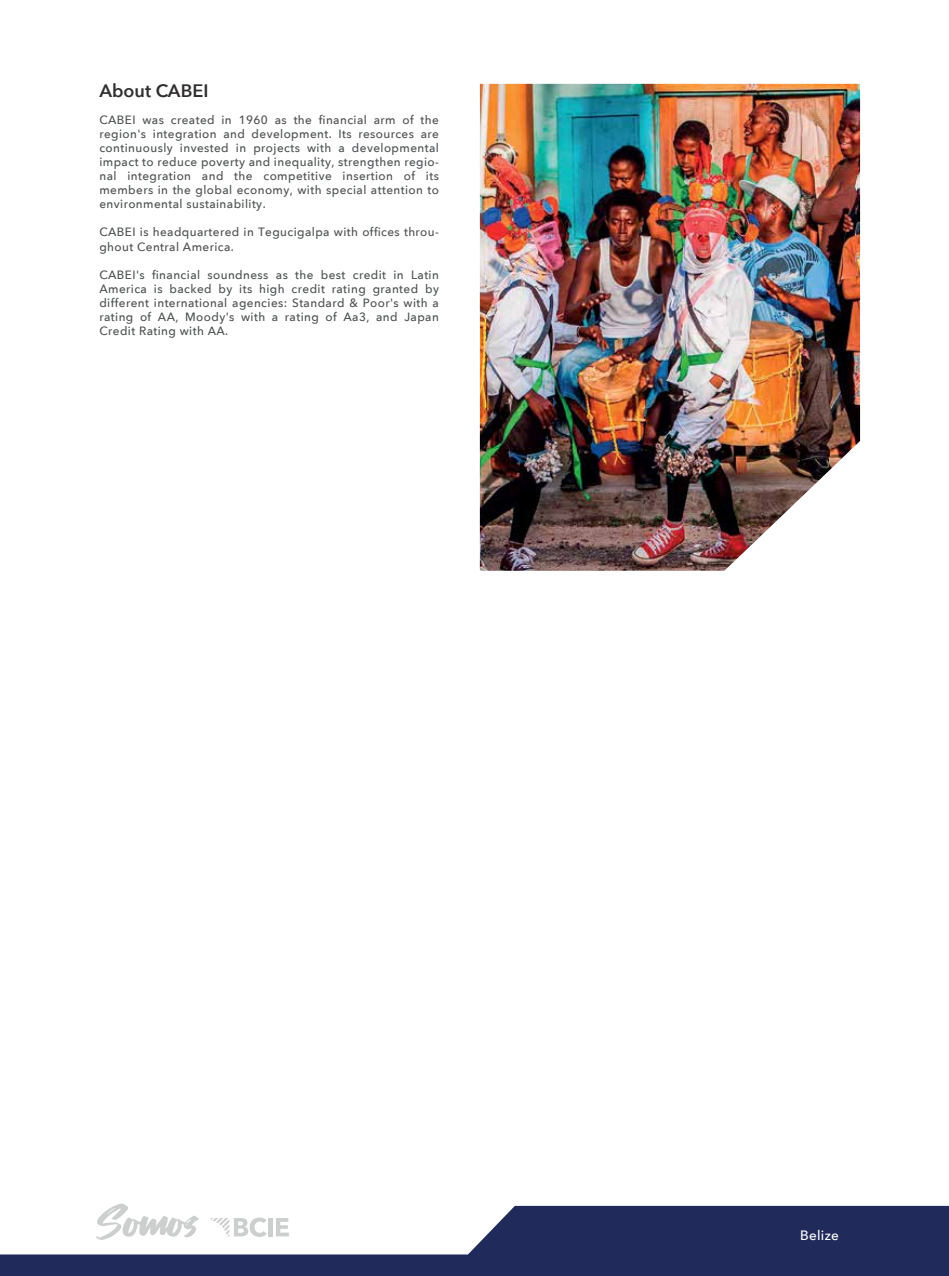
<style>
.page{position:relative;width:949px;height:1276px;background:#fff}
.page>*{position:absolute;margin:0;border:0;box-sizing:border-box;transform-origin:0 0}
.t1{font:600 18px "Avenir Next";color:#302e2f}
.t2{font:500 13.5px "Avenir Next";letter-spacing:.02em;color:#fff}
.t3{font:500 12px/14.1px "Avenir Next";letter-spacing:.035em;color:#4c4f50;text-align:justify}
</style>
<div class="page">
<svg style="left:0;top:1206px;width:948px;height:70px;fill:#202b5b"></svg>
<svg style="left:211px;top:1217px;width:56px;height:20px"></svg>
<div style="left:268px;top:1218px;width:5px;height:18px;background:#cdcfce"></div>
<svg style="left:276px;top:1218px;width:13px;height:18px"></svg>
<svg style="left:96px;top:1203px;width:103px;height:37px"></svg>
<img style="left:480px;top:84px;width:380px;height:487px">
<h1 class="t1" style="left:99px;top:76px;width:110px">About CABEI</h1>
<p class="t3" style="left:99px;top:112px;width:341px">CABEI was created in 1960 as the financial arm of the region's integration and development. Its resources are continuously invested in projects with a developmental impact to reduce poverty and inequality, strengthen regio&shy;nal integration and the competitive insertion of its members in the global economy, with special attention to environmental sustainability.</p>
<p class="t3" style="left:99px;top:225px;width:341px">CABEI is headquartered in Tegucigalpa with offices throu&shy;ghout Central America.</p>
<p class="t3" style="left:99px;top:267px;width:341px">CABEI's financial soundness as the best credit in Latin America is backed by its high credit rating granted by different international agencies: Standard &amp; Poor's with a rating of AA, Moody's with a rating of Aa3, and Japan Credit Rating with AA.</p>
<p class="t2" style="left:800px;top:1223px;width:40px">Belize</p>
</div>
